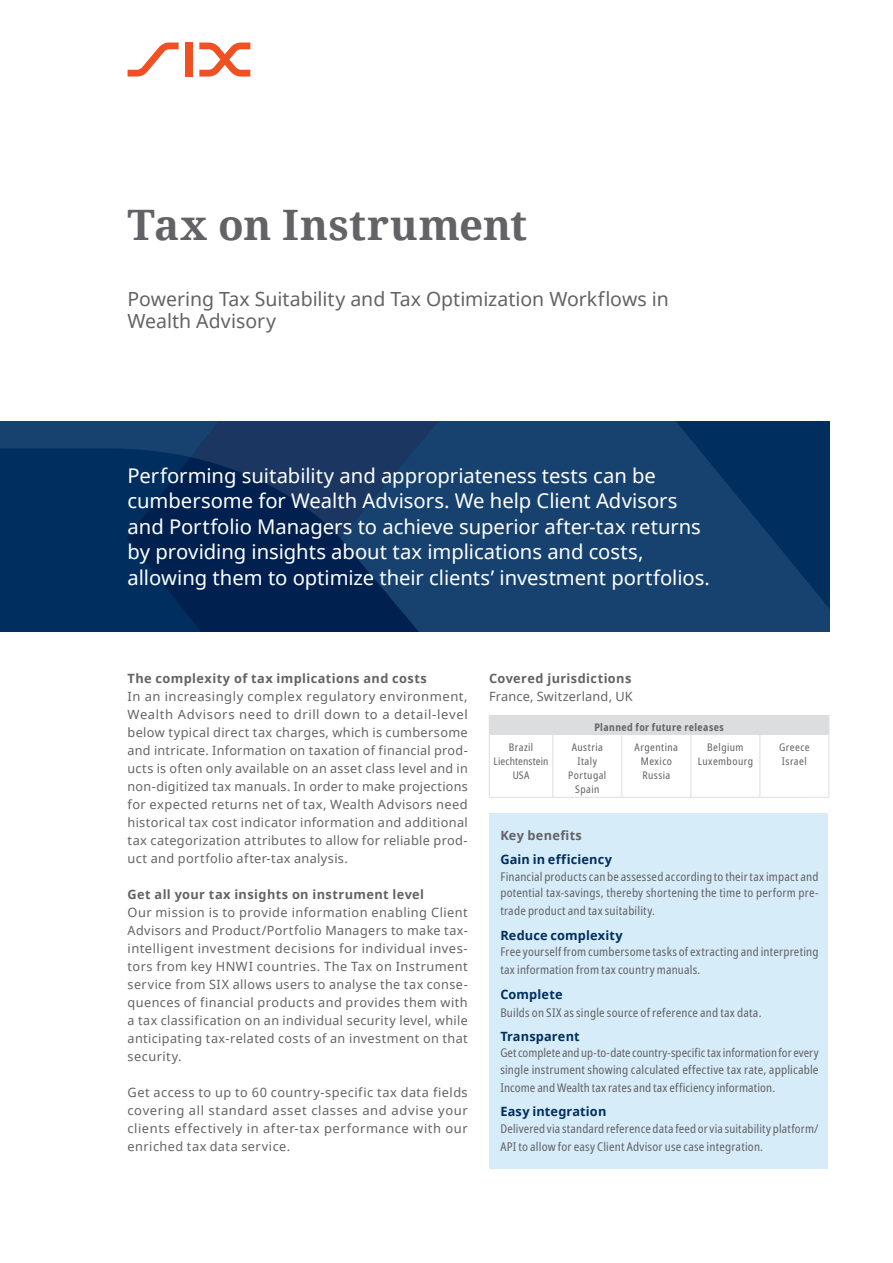
<style>
.page{position:relative;width:893px;height:1263px;background:#fff}
.page>*{position:absolute;margin:0;border:0;box-sizing:border-box;transform-origin:0 0}
.SIX_h1{font:700 42px "Noto Serif";letter-spacing:.005em;color:#636366}
.SIX_h3{font:20.25px/25.5px "Noto Sans";color:#fff}
.SIX_h2{font:19.5px/22.5px "Noto Sans";color:#636366}
.SIX_copy{font:12.75px/18px "Noto Sans";letter-spacing:.035em;color:#636366;text-align:justify}
.SIX_lead_bullets_cop{font:700 12.75px "Noto Sans";letter-spacing:.03em;color:#636366}
.SIX_lead_bullets_cop-2{font:700 12.75px "Noto Sans";letter-spacing:.015em;color:#002e5e}
.SIX_copy-2{font:12.75px "Noto Sans";letter-spacing:.015em;color:#636366}
.SIX_lead_copy_bold{font:700 12.75px "Noto Sans";letter-spacing:.025em;color:#636366}
.SIX_lead_bullets_cop-3{font:condensed 12px/16.5px "Noto Sans";letter-spacing:.015em;color:#636366}
.SIX_publication-info{font:condensed 10.5px "Noto Sans";letter-spacing:.04em;color:#636366}
.SIX_publication-info-2{font:700 condensed 10.5px "Noto Sans";letter-spacing:.04em;color:#636366}
.SIX_publication-info-3{font:condensed 10.5px "Noto Sans";letter-spacing:.01em;color:#636366}
</style>
<div class="page">
<div style="left:489px;top:813px;width:339px;height:356px;background:#d7ecf9"></div>
<svg style="left:128px;top:43px;width:51px;height:34px"></svg>
<div style="left:185px;top:43px;width:8px;height:34px;background:#f15122"></div>
<svg style="left:199px;top:43px;width:51px;height:34px"></svg>
<div style="left:489px;top:715px;width:340px;height:20px;background:#dcdddf"></div>
<svg style="left:829px;top:716px;width:1px;height:19px"></svg>
<hr style="left:489px;top:797px;width:64px;height:1px;background:#dcdddf">
<hr style="left:553px;top:797px;width:69px;height:1px;background:#dcdddf">
<hr style="left:622px;top:797px;width:69px;height:1px;background:#dcdddf">
<hr style="left:691px;top:797px;width:69px;height:1px;background:#dcdddf">
<hr style="left:760px;top:797px;width:69px;height:1px;background:#dcdddf">
<hr style="left:489px;top:735px;width:1px;height:62px;background:#dcdddf">
<hr style="left:552px;top:735px;width:1px;height:62px;background:#dcdddf">
<hr style="left:829px;top:735px;width:1px;height:62px;background:#dcdddf">
<hr style="left:621px;top:735px;width:1px;height:62px;background:#dcdddf">
<hr style="left:690px;top:735px;width:1px;height:62px;background:#dcdddf">
<hr style="left:760px;top:735px;width:1px;height:62px;background:#dcdddf">
<svg style="left:0;top:421px;width:191px;height:210px;background:#032f5e"></svg>
<svg style="left:191px;top:421px;width:638px;height:210px;background:#103865"></svg>
<p class="SIX_h1" style="left:128px;top:196px;width:401px">Tax on Instrument</p>
<p class="SIX_h2" style="left:128px;top:287px;width:543px">Powering Tax Suitability and Tax Optimization Workflows in<br>Wealth Advisory</p>
<p class="SIX_h3" style="left:128px;top:462px;width:584px">Performing suitability and appropriateness tests can be cumbersome for Wealth Advisors. We help Client Advisors and Portfolio Managers to achieve superior after-tax returns by providing insights about tax implications and costs, allowing them to optimize their clients’ investment portfolios.</p>
<p class="SIX_lead_bullets_cop" style="left:128px;top:669px;width:301px">The complexity of tax implications and costs</p>
<p class="SIX_copy" style="left:128px;top:687px;width:342px">In an increasingly complex regulatory environment, Wealth Advisors need to drill down to a detail-level below typical direct tax charges, which is cumbersome and intricate. Information on taxation of financial prod&shy;ucts is often only available on an asset class level and in non-digitized tax manuals. In order to make projections for expected returns net of tax, Wealth Advisors need historical tax cost indicator information and additional tax categorization attributes to allow for reliable prod&shy;uct and portfolio after-tax analysis.</p>
<p class="SIX_lead_bullets_cop" style="left:128px;top:885px;width:298px">Get all your tax insights on instrument level</p>
<p class="SIX_copy" style="left:128px;top:903px;width:342px">Our mission is to provide information enabling Client Advisors and Product/Portfolio Managers to make tax&shy;intelligent investment decisions for individual inves&shy;tors from key HNWI countries. The Tax on Instrument service from SIX allows users to analyse the tax conse&shy;quences of financial products and provides them with a tax classification on an individual security level, while anticipating tax-related costs of an investment on that security.</p>
<p class="SIX_copy" style="left:128px;top:1083px;width:342px">Get access to up to 60 country-specific tax data fields covering all standard asset classes and advise your clients effectively in after-tax performance with our enriched tax data service.</p>
<p class="SIX_lead_bullets_cop" style="left:489px;top:669px;width:144px">Covered jurisdictions</p>
<p class="SIX_copy-2" style="left:489px;top:687px;width:145px">France, Switzerland, UK</p>
<p class="SIX_publication-info-2" style="left:594px;top:719px;width:131px">Planned for future releases</p>
<p class="SIX_publication-info" style="left:509px;top:739px;width:26px">Brazil</p>
<p class="SIX_publication-info-3" style="left:494px;top:754px;width:56px">Liechtenstein</p>
<p class="SIX_publication-info" style="left:513px;top:768px;width:18px">USA</p>
<p class="SIX_publication-info" style="left:707px;top:739px;width:38px">Belgium</p>
<p class="SIX_publication-info" style="left:698px;top:754px;width:57px">Luxembourg</p>
<p class="SIX_publication-info" style="left:572px;top:739px;width:33px">Austria</p>
<p class="SIX_publication-info" style="left:577px;top:754px;width:21px">Italy</p>
<p class="SIX_publication-info" style="left:568px;top:768px;width:39px">Portugal</p>
<p class="SIX_publication-info" style="left:575px;top:782px;width:26px">Spain</p>
<p class="SIX_publication-info" style="left:635px;top:739px;width:45px">Argentina</p>
<p class="SIX_publication-info" style="left:641px;top:754px;width:33px">Mexico</p>
<p class="SIX_publication-info" style="left:642px;top:768px;width:29px">Russia</p>
<p class="SIX_publication-info" style="left:779px;top:739px;width:32px">Greece</p>
<p class="SIX_publication-info" style="left:782px;top:754px;width:26px">Israel</p>
<p class="SIX_lead_copy_bold" style="left:500px;top:826px;width:83px">Key benefits</p>
<p class="SIX_lead_bullets_cop-2" style="left:500px;top:851px;width:113px">Gain in efficiency</p>
<p class="SIX_lead_bullets_cop-3" style="left:500px;top:868px;width:320px">Financial products can be assessed according to their tax impact and potential tax-savings, thereby shortening the time to perform pre-</p>
<p class="SIX_lead_bullets_cop-3" style="left:500px;top:903px;width:156px">trade product and tax suitability.</p>
<p class="SIX_lead_bullets_cop-2" style="left:500px;top:926px;width:124px">Reduce complexity</p>
<p class="SIX_lead_bullets_cop-3" style="left:500px;top:943px;width:320px;line-height:18px">Free yourself from cumbersome tasks of extracting and interpreting tax information from tax country manuals.</p>
<p class="SIX_lead_bullets_cop-2" style="left:500px;top:985px;width:64px">Complete</p>
<p class="SIX_lead_bullets_cop-3" style="left:500px;top:1004px;width:263px">Builds on SIX as single source of reference and tax data.</p>
<p class="SIX_lead_bullets_cop-2" style="left:500px;top:1027px;width:81px">Transparent</p>
<p class="SIX_lead_bullets_cop-3" style="left:500px;top:1045px;width:320px">Get complete and up-to-date country-specific tax information for every single instrument showing calculated effective tax rate, applicable</p>
<p class="SIX_lead_bullets_cop-3" style="left:500px;top:1080px;width:276px">Income and Wealth tax rates and tax efficiency information.</p>
<p class="SIX_lead_bullets_cop-2" style="left:500px;top:1103px;width:108px">Easy integration</p>
<p class="SIX_lead_bullets_cop-3" style="left:500px;top:1120px;width:320px;line-height:18px">Delivered via standard reference data feed or via suitability platform/<br>API to allow for easy Client Advisor use case integration.</p>
</div>
